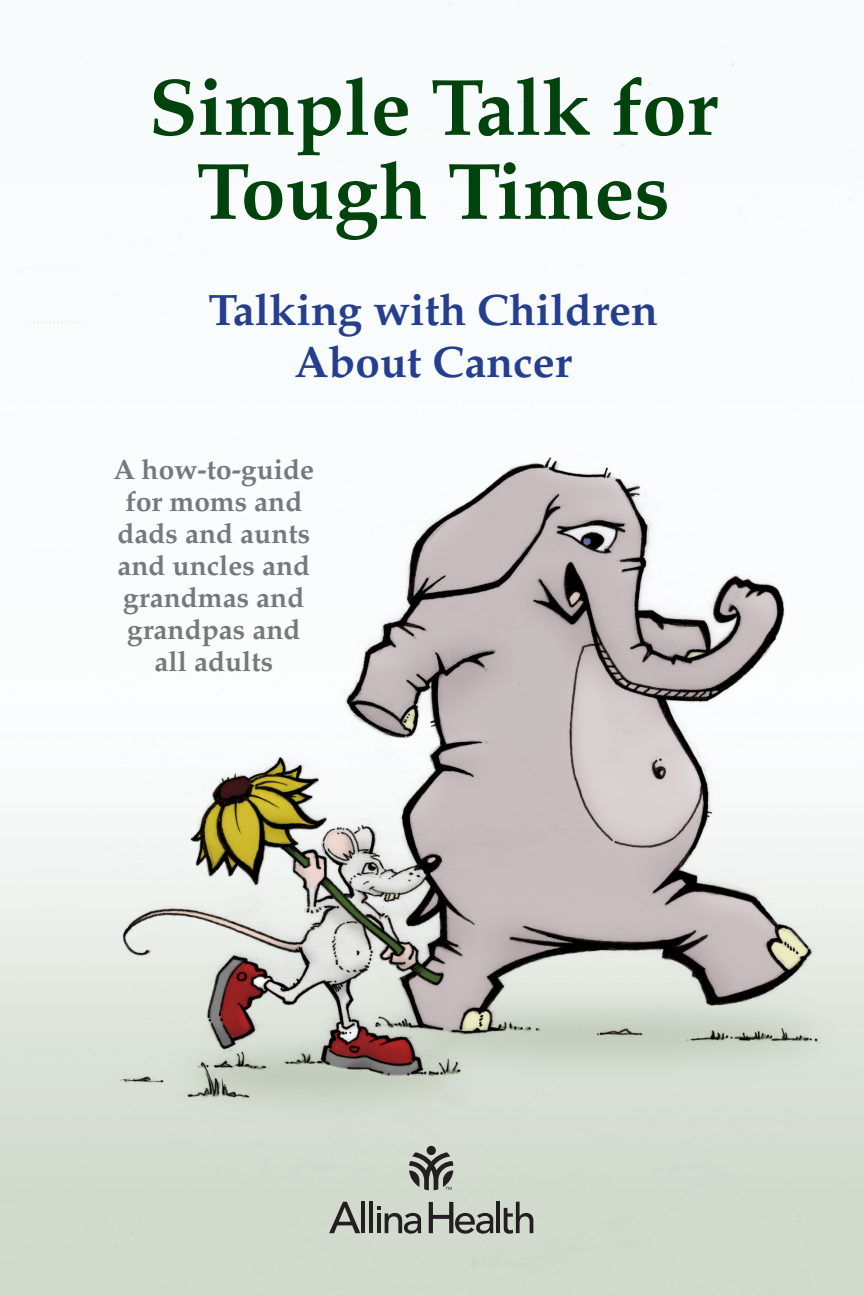
<style>
.page{position:relative;width:864px;height:1296px;background:#fff}
.page>*{position:absolute;margin:0;border:0;box-sizing:border-box;transform-origin:0 0}
.t1{font:700 80px/84px "Palatino";color:#00430d;text-align:center}
.Title_subhead{font:700 44px/52px "Palatino";color:#253f8e;text-align:center}
.Title_subhead_copy{font:700 28px/32px "Palatino";color:#76787b;text-align:center}
</style>
<div class="page">
<img style="left:0;top:1px;width:864px;height:1295px">
<svg style="left:409px;top:1152px;width:44px;height:38px;background:#7e807a"></svg>
<div style="left:427px;top:1146px;width:9px;height:9px;background:#231f20;border-radius:50%"></div>
<hr style="left:361px;top:1202px;width:4px;height:31px;background:#231f20">
<hr style="left:369px;top:1202px;width:4px;height:31px;background:#231f20">
<hr style="left:496px;top:1202px;width:4px;height:31px;background:#231f20">
<svg style="left:504px;top:1202px;width:29px;height:32px"></svg>
<svg style="left:377px;top:1206px;width:44px;height:28px"></svg>
<svg style="left:329px;top:1202px;width:31px;height:31px"></svg>
<svg style="left:429px;top:1202px;width:64px;height:32px;background:#949890"></svg>
<p class="t1" style="left:149px;top:66px;width:570px">Simple Talk for<br>Tough Times</p>
<p class="Title_subhead" style="left:208px;top:284px;width:451px">Talking with Children<br>About Cancer</p>
<p class="Title_subhead_copy" style="left:113px;top:454px;width:202px">A how-to-guide for moms and dads and aunts and uncles and grandmas and grandpas and all adults</p>
</div>
